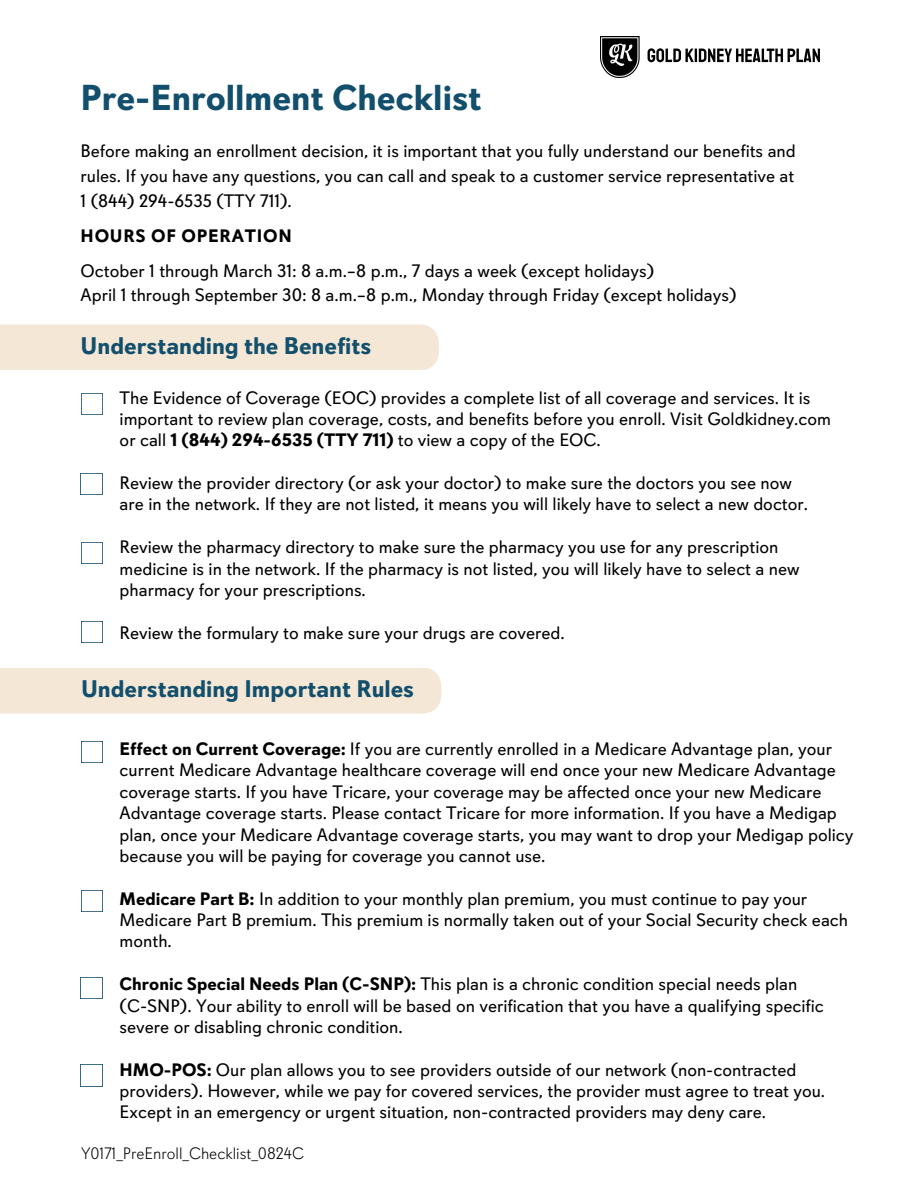
<style>
.page{position:relative;width:918px;height:1188px;background:#fff}
.page>*{position:absolute;margin:0;border:0;box-sizing:border-box;transform-origin:0 0}
.t1{font:700 36px "Davis Sans";color:#124f6d}
.t2{font:700 24px "Davis Sans";color:#124f6d}
.t3{font:18px/21.3px "Davis Sans";color:#000}
.t4{font:700 18px "Davis Sans";letter-spacing:.04em;color:#000}
.t5{font:300 16.5px "Davis Sans";color:#000}
.s1{font-weight:700}
</style>
<div class="page">
<img style="left:81px;top:393px;width:21px;height:21px">
<img style="left:81px;top:473px;width:21px;height:1px">
<img style="left:81px;top:542px;width:21px;height:22px">
<img style="left:81px;top:622px;width:21px;height:21px">
<img style="left:81px;top:741px;width:21px;height:21px">
<img style="left:81px;top:890px;width:21px;height:22px">
<img style="left:81px;top:977px;width:21px;height:22px">
<div style="left:0;top:668px;width:441px;height:46px;background:#f4e7d5"></div>
<div style="left:0;top:324px;width:439px;height:46px;background:#f4e7d5"></div>
<img style="left:601px;top:36px;width:218px;height:42px">
<h1 class="t1" style="left:81px;top:76px;width:403px">Pre-Enrollment Checklist</h1>
<p class="t3" style="left:81px;top:139px;width:717px;line-height:24.8px;text-align:justify">Before making an enrollment decision, it is important that you fully understand our benefits and rules. If you have any questions, you can call and speak to a customer service representative at 1 (844) 294-6535 (TTY 711).</p>
<p class="t4" style="left:81px;top:225px;width:213px">HOURS OF OPERATION</p>
<p class="t3" style="left:81px;top:258px;width:657px;line-height:24.8px">October 1 through March 31: 8 a.m.–8 p.m., 7 days a week (except holidays)<br>April 1 through September 30: 8 a.m.–8 p.m., Monday through Friday (except holidays)</p>
<h2 class="t2" style="left:81px;top:331px;width:292px">Understanding the Benefits</h2>
<p class="t3" style="left:120px;top:387px;width:713px">The Evidence of Coverage (EOC) provides a complete list of all coverage and services. It is important to review plan coverage, costs, and benefits before you enroll. Visit Goldkidney.com or call <span class="s1">1 (844) 294-6535 (TTY 711)</span> to view a copy of the EOC.</p>
<p class="t3" style="left:120px;top:473px;width:690px">Review the provider directory (or ask your doctor) to make sure the doctors you see now are in the network. If they are not listed, it means you will likely have to select a new doctor.</p>
<p class="t3" style="left:120px;top:537px;width:682px">Review the pharmacy directory to make sure the pharmacy you use for any prescription medicine is in the network. If the pharmacy is not listed, you will likely have to select a new pharmacy for your prescriptions.</p>
<p class="t3" style="left:120px;top:622px;width:447px">Review the formulary to make sure your drugs are covered.</p>
<h2 class="t2" style="left:81px;top:675px;width:335px">Understanding Important Rules</h2>
<p class="t3" style="left:120px;top:738px;width:735px"><span class="s1">Effect on Current Coverage:</span> If you are currently enrolled in a Medicare Advantage plan, your current Medicare Advantage healthcare coverage will end once your new Medicare Advantage coverage starts. If you have Tricare, your coverage may be affected once your new Medicare Advantage coverage starts. Please contact Tricare for more information. If you have a Medigap plan, once your Medicare Advantage coverage starts, you may want to drop your Medigap policy because you will be paying for coverage you cannot use.</p>
<p class="t3" style="left:120px;top:888px;width:730px"><span class="s1">Medicare Part B:</span> In addition to your monthly plan premium, you must continue to pay your<br>Medicare Part B premium. This premium is normally taken out of your Social Security check each month.</p>
<p class="t3" style="left:120px;top:974px;width:706px"><span class="s1">Chronic Special Needs Plan (C-SNP):</span> This plan is a chronic condition special needs plan (C-SNP). Your ability to enroll will be based on verification that you have a qualifying specific severe or disabling chronic condition.</p>
<p class="t3" style="left:120px;top:1059px;width:707px"><span class="s1">HMO-POS:</span> Our plan allows you to see providers outside of our network (non-contracted providers). However, while we pay for covered services, the provider must agree to treat you.<br>Except in an emergency or urgent situation, non-contracted providers may deny care.</p>
<p class="t5" style="left:81px;top:1144px;width:225px">Y0171_PreEnroll_Checklist_0824C</p>
</div>
